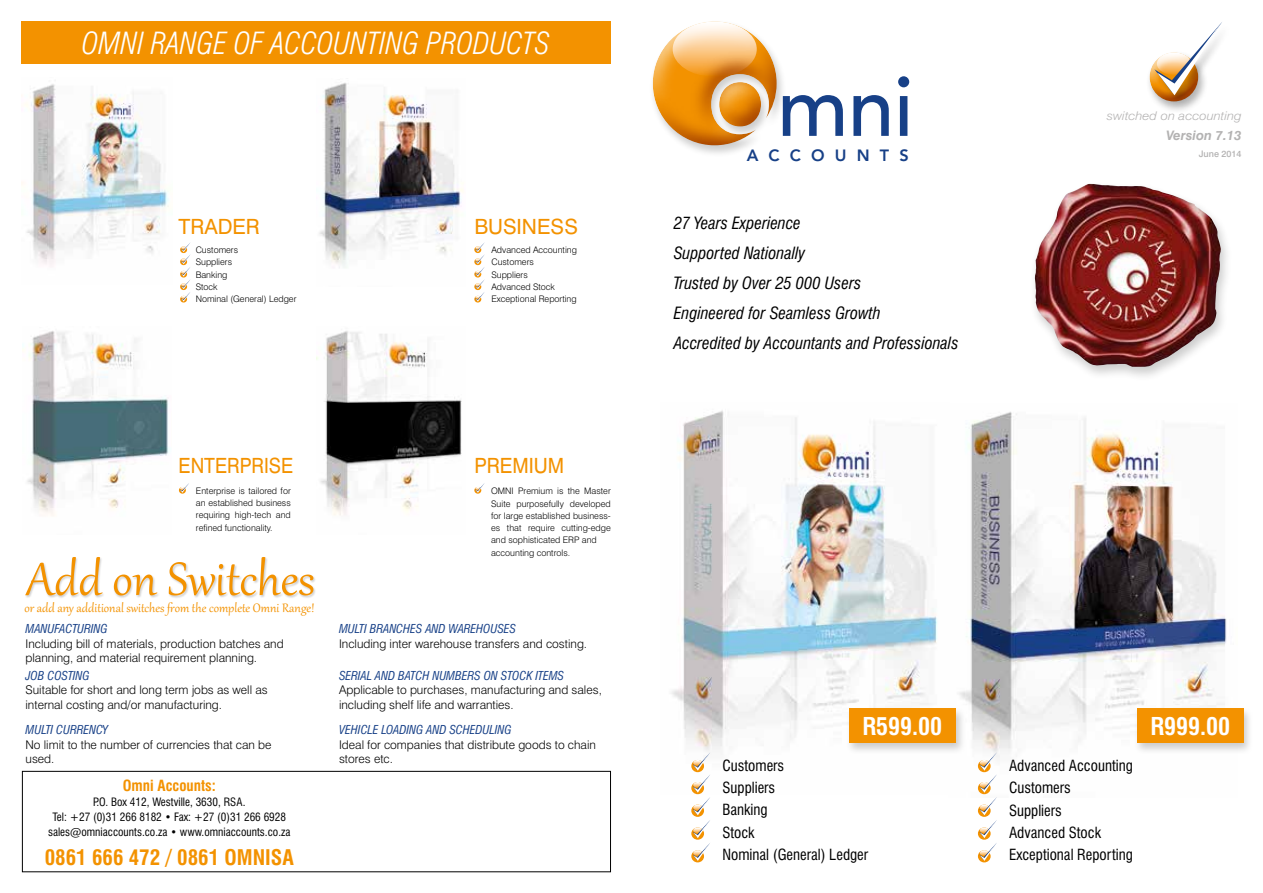
<style>
.page{position:relative;width:1263px;height:893px;background:#fff}
.page>*{position:absolute;margin:0;border:0;box-sizing:border-box;transform-origin:0 0}
.t1{font:500 84px "Avenir";color:#174087}
.t2{font:57px "Gabriola";color:#f39200}
.t3{font:italic 300 condensed 30px "Swiss 721 BT";color:#fff}
.t4{font:700 condensed 24px "Swiss 721 BT";color:#fff}
.t5{font:700 condensed 21px "Swiss 721 BT";color:#f39200}
.t6{font:21px "Swiss 721 BT";color:#f39200}
.t7{font:21px "Swiss 721 BT";color:#f39200;scale:.9 1}
.t8{font:21px "Swiss 721 BT";color:#f39200;scale:.94 1}
.t9{font:italic condensed 16.5px/30px "Swiss 721 BT";color:#000}
.t10{font:800 16.2px "Avenir";letter-spacing:.625em;color:#174087}
.t11{font:condensed 15px/22.5px "Swiss 721 BT";color:#000}
.t12{font:15px "Gabriola";color:#f39200}
.t13{font:700 condensed 15px "Swiss 721 BT";color:#f39200}
.t14{font:italic 700 13.05px "Swiss 721 BT";color:#b3b2b2}
.t15{font:300 12px/14.4px "Swiss 721 BT";color:#000}
.t16{font:italic condensed 12px "Swiss 721 BT";color:#174087}
.t17{font:italic 300 12px "Swiss 721 BT";color:#b3b2b2;scale:1.1 1}
.t18{font:condensed 11.25px/15px "Swiss 721 BT";color:#000;text-align:center}
.t19{font:300 9px/12.3px "Swiss 721 BT";color:#000}
.t20{font:500 9px "Swiss 721 BT";color:#b3b2b2}
</style>
<div class="page">
<img style="left:959px;top:411px;width:268px;height:381px">
<img style="left:671px;top:410px;width:267px;height:381px">
<svg style="left:979px;top:752px;width:18px;height:109px"></svg>
<svg style="left:691px;top:760px;width:13px;height:12px"></svg>
<svg style="left:691px;top:805px;width:13px;height:12px"></svg>
<svg style="left:691px;top:782px;width:13px;height:12px"></svg>
<svg style="left:691px;top:827px;width:13px;height:13px"></svg>
<svg style="left:691px;top:850px;width:13px;height:12px"></svg>
<svg style="left:693px;top:752px;width:17px;height:109px"></svg>
<div style="left:649px;top:20px;width:138px;height:138px;background:#000;opacity:.2"></div>
<div style="left:652px;top:21px;width:125px;height:125px;background:#fff;opacity:.75"></div>
<div style="left:652px;top:33px;width:125px;height:113px;background:#8f4100;opacity:.75"></div>
<div style="left:1146px;top:51px;width:62px;height:63px;background:#000;opacity:.3"></div>
<div style="left:1147px;top:49px;width:51px;height:38px;background:#fff"></div>
<div style="left:1147px;top:59px;width:51px;height:43px;background:#8f4100;opacity:.75"></div>
<div style="left:1156px;top:22px;width:75px;height:84px;background:#000;opacity:.3"></div>
<svg style="left:1154px;top:22px;width:68px;height:73px"></svg>
<div style="left:1029px;top:180px;width:204px;height:201px;background:#000;opacity:.2"></div>
<img style="left:1034px;top:184px;width:187px;height:183px">
<div style="left:21px;top:22px;width:590px;height:42px;background:#f39200"></div>
<div style="left:25px;top:556px;width:291px;height:43px;background:#000;opacity:.2"></div>
<div style="left:22px;top:771px;width:589px;height:101px;border:1px solid #000"></div>
<img style="left:319px;top:83px;width:144px;height:185px">
<img style="left:22px;top:331px;width:148px;height:185px">
<img style="left:317px;top:331px;width:145px;height:185px">
<img style="left:22px;top:84px;width:147px;height:182px">
<svg style="left:475px;top:242px;width:10px;height:60px"></svg>
<svg style="left:181px;top:243px;width:9px;height:59px"></svg>
<svg style="left:475px;top:483px;width:10px;height:10px"></svg>
<svg style="left:180px;top:483px;width:9px;height:10px"></svg>
<div style="left:1133px;top:707px;width:121px;height:48px;background:#000;opacity:.2"></div>
<div style="left:1137px;top:708px;width:106px;height:34px;background:#f39200"></div>
<div style="left:845px;top:707px;width:121px;height:48px;background:#000;opacity:.2"></div>
<div style="left:849px;top:708px;width:107px;height:34px;background:#f39200"></div>
<h3 class="t3" style="left:82px;top:25px;width:470px">OMNI RANGE OF ACCOUNTING PRODUCTS</h3>
<h3 class="t6" style="left:179px;top:214px;width:83px">TRADER</h3>
<p class="t19" style="left:196px;top:244px;width:102px">Customers<br>Suppliers<br>Banking<br>Stock<br>Nominal (General) Ledger</p>
<h3 class="t6" style="left:474px;top:214px;width:105px">BUSINESS</h3>
<p class="t19" style="left:491px;top:244px;width:87px">Advanced Accounting<br>Customers<br>Suppliers<br>Advanced Stock<br>Exceptional Reporting</p>
<h3 class="t7" style="left:179px;top:453px;width:129px">ENTERPRISE</h3>
<h3 class="t8" style="left:474px;top:453px;width:97px">PREMIUM</h3>
<p class="t19" style="left:196px;top:484px;width:96px;text-align:justify">Enterprise is tailored for an established business requiring high-tech and refined functionality.</p>
<h2 class="t2" style="left:26px;top:542px;width:290px">Add on Switches</h2>
<p class="t12" style="left:25px;top:598px;width:291px">or add any additional switches from the complete Omni Range!</p>
<p class="t16" style="left:26px;top:622px;width:84px">MANUFACTURING</p>
<p class="t15" style="left:26px;top:636px;width:260px">Including bill of materials, production batches and planning, and material requirement planning.</p>
<p class="t16" style="left:26px;top:668px;width:66px">JOB COSTING</p>
<p class="t15" style="left:26px;top:683px;width:244px">Suitable for short and long term jobs as well as internal costing and/or manufacturing.</p>
<p class="t16" style="left:26px;top:722px;width:84px">MULTI CURRENCY</p>
<p class="t15" style="left:26px;top:737px;width:248px">No limit to the number of currencies that can be used.</p>
<p class="t13" style="left:123px;top:776px;width:95px">Omni Accounts:</p>
<p class="t18" style="left:48px;top:794px;width:244px">P.O. Box 412, Westville, 3630, RSA.<br>Tel: +27 (0)31 266 8182 • Fax: +27 (0)31 266 6928 sales@omniaccounts.co.za • www.omniaccounts.co.za</p>
<h3 class="t5" style="left:45px;top:844px;width:251px">0861 666 472 / 0861 OMNISA</h3>
<p class="t19" style="left:491px;top:485px;width:121px">OMNI Premium is the Master<br>Suite purposefully developed for large established business&shy;es that require cutting-edge and sophisticated ERP and accounting controls.</p>
<p class="t16" style="left:339px;top:622px;width:179px">MULTI BRANCHES AND WAREHOUSES</p>
<p class="t15" style="left:339px;top:636px;width:250px">Including inter warehouse transfers and costing.</p>
<p class="t16" style="left:339px;top:668px;width:227px">SERIAL AND BATCH NUMBERS ON STOCK ITEMS</p>
<p class="t15" style="left:339px;top:683px;width:264px">Applicable to purchases, manufacturing and sales, including shelf life and warranties.</p>
<p class="t16" style="left:339px;top:722px;width:174px">VEHICLE LOADING AND SCHEDULING</p>
<p class="t15" style="left:339px;top:737px;width:258px">Ideal for companies that distribute goods to chain stores etc.</p>
<h1 class="t1" style="left:777px;top:58px;width:138px">mni</h1>
<h3 class="t10" style="left:747px;top:146px;width:164px">ACCOUNTS</h3>
<h3 class="t9" style="left:674px;top:208px;width:286px">27 Years Experience<br>Supported Nationally<br>Trusted by Over 25 000 Users<br>Engineered for Seamless Growth<br>Accredited by Accountants and Professionals</h3>
<p class="t17" style="left:1107px;top:109px;width:124px">switched on accounting</p>
<p class="t14" style="left:1166px;top:128px;width:77px">Version 7.13</p>
<p class="t20" style="left:1199px;top:148px;width:44px">June 2014</p>
<h3 class="t4" style="left:862px;top:712px;width:81px">R599.00</h3>
<h3 class="t4" style="left:1150px;top:712px;width:81px">R999.00</h3>
<p class="t11" style="left:722px;top:754px;width:147px">Customers<br>Suppliers<br>Banking<br>Stock<br>Nominal (General) Ledger</p>
<p class="t11" style="left:1009px;top:754px;width:125px">Advanced Accounting<br>Customers<br>Suppliers<br>Advanced Stock<br>Exceptional Reporting</p>
</div>
